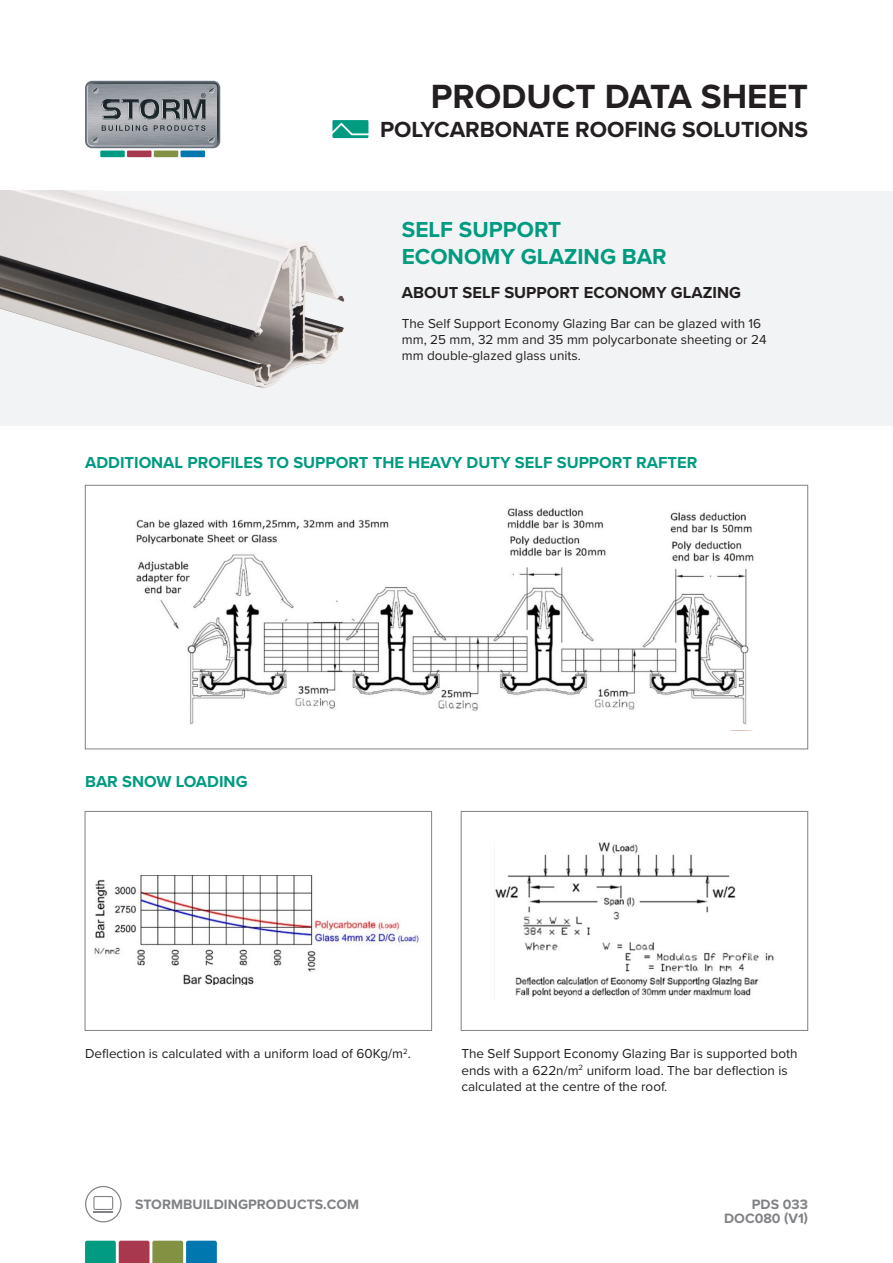
<style>
.page{position:relative;width:893px;height:1263px;background:#fff}
.page>*{position:absolute;margin:0;border:0;box-sizing:border-box;transform-origin:0 0}
.t1{font:700 34.8px "Proxima Nova";color:#231f20}
.t2{font:700 22.65px "Proxima Nova";color:#231f20}
.t3{font:700 22.5px/27px "Proxima Nova";color:#009b81}
.t4{font:700 16.5px "Proxima Nova";color:#009b81}
.t5{font:700 16.5px "Proxima Nova";color:#231f20}
.t6{font:700 14.1px/14.1px "Proxima Nova";color:#808285;text-align:right}
.t7{font:13.5px/16.2px "Proxima Nova";color:#231f20}
</style>
<div class="page">
<svg style="left:85px;top:81px;width:135px;height:67px;background:#8a8f95"></svg>
<div style="left:181px;top:151px;width:24px;height:6px;background:#0077ae"></div>
<div style="left:154px;top:151px;width:24px;height:6px;background:#829242"></div>
<div style="left:100px;top:151px;width:25px;height:6px;background:#009b81"></div>
<div style="left:127px;top:151px;width:24px;height:6px;background:#a7384e"></div>
<svg style="left:85px;top:1241px;width:132px;height:22px;background:#568079"></svg>
<svg style="left:93px;top:1196px;width:20px;height:16px"></svg>
<div style="left:85px;top:1186px;width:37px;height:36px;border:1px solid #808285;border-radius:50%"></div>
<svg style="left:332px;top:120px;width:36px;height:18px"></svg>
<div style="left:0;top:191px;width:893px;height:234px;background:#f2f3f4"></div>
<img style="left:0;top:191px;width:345px;height:198px">
<img style="left:136px;top:508px;width:618px;height:217px">
<div style="left:85px;top:485px;width:723px;height:264px;border:1px solid #808285"></div>
<svg style="left:495px;top:842px;width:279px;height:156px"></svg>
<svg style="left:94px;top:875px;width:325px;height:110px"></svg>
<div style="left:85px;top:811px;width:347px;height:220px;border:1px solid #808285"></div>
<div style="left:461px;top:811px;width:347px;height:220px;border:1px solid #808285"></div>
<h1 class="t1" style="left:431px;top:71px;width:379px">PRODUCT DATA SHEET</h1>
<h2 class="t2" style="left:380px;top:113px;width:429px">POLYCARBONATE ROOFING SOLUTIONS</h2>
<p class="t3" style="left:402px;top:216px;width:266px">SELF SUPPORT<br>ECONOMY GLAZING BAR</p>
<p class="t5" style="left:402px;top:280px;width:341px">ABOUT SELF SUPPORT ECONOMY GLAZING</p>
<p class="t7" style="left:402px;top:315px;width:366px">The Self Support Economy Glazing Bar can be glazed with 16 mm, 25 mm, 32 mm and 35 mm polycarbonate sheeting or 24 mm double-glazed glass units.</p>
<p class="t4" style="left:85px;top:450px;width:614px">ADDITIONAL PROFILES TO SUPPORT THE HEAVY DUTY SELF SUPPORT RAFTER</p>
<p class="t4" style="left:85px;top:769px;width:164px">BAR SNOW LOADING</p>
<p class="t7" style="left:85px;top:1045px;width:327px">Deflection is calculated with a uniform load of 60Kg/m<sup>2</sup>.</p>
<p class="t7" style="left:461px;top:1045px;width:338px">The Self Support Economy Glazing Bar is supported both ends with a 622n/m<sup>2</sup> uniform load. The bar deflection is calculated at the centre of the roof.</p>
<p class="t6" style="left:135px;top:1197px;width:226px">STORMBUILDINGPRODUCTS.COM</p>
<p class="t6" style="left:724px;top:1197px;width:85px">PDS 033<br>DOC080 (V1)</p>
</div>
